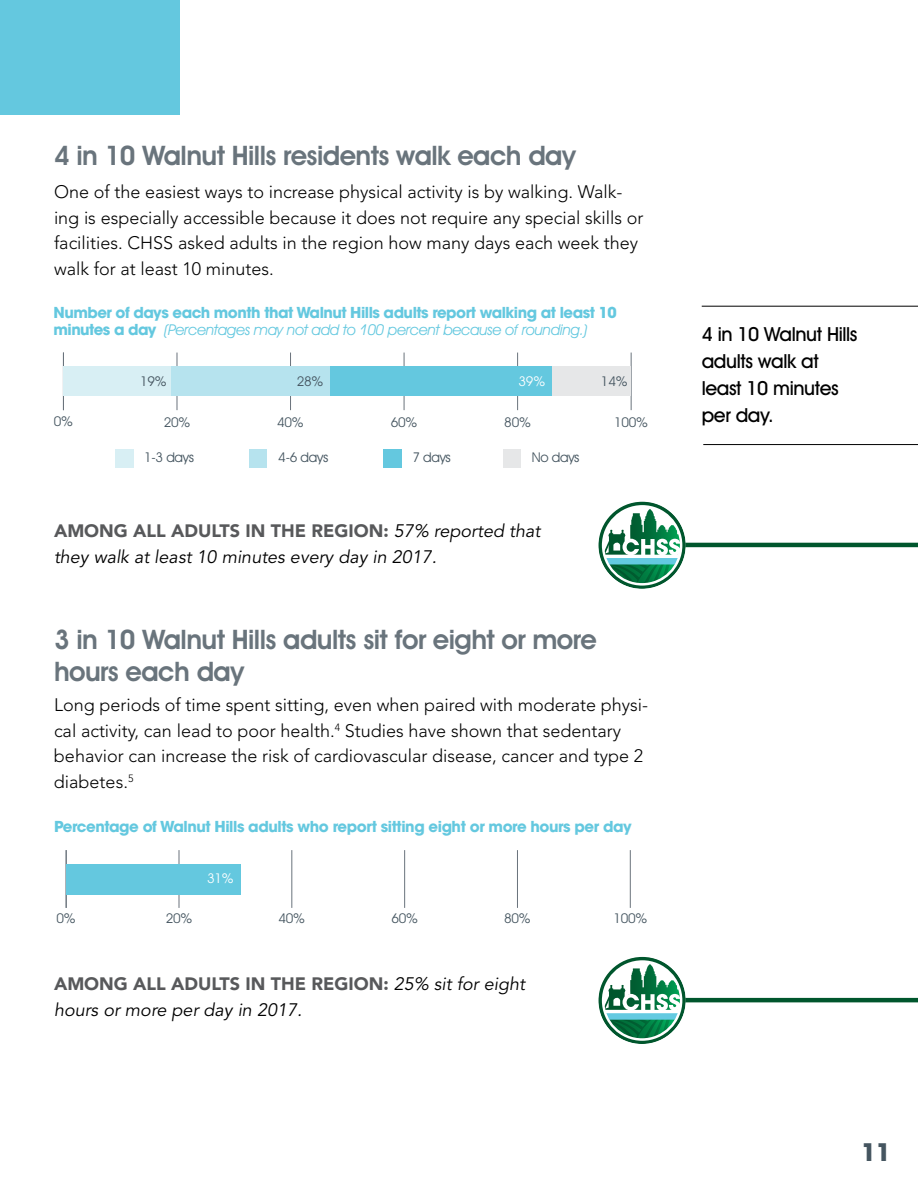
<style>
.page{position:relative;width:918px;height:1188px;background:#fff}
.page>*{position:absolute;margin:0;border:0;box-sizing:border-box;transform-origin:0 0}
.t1{font:600 27px/31.5px "Avant Garde IT Cby BT";letter-spacing:-.02em;color:#69747c}
.t2{font:700 24px "ITC Avant Garde Std";color:#455560}
.t3{font:500 19.5px/27px "Avant Garde IT Cby BT";letter-spacing:-.02em;color:#000}
.t4{font:300 18px/25.5px "Avenir LT Std";color:#000}
.t5{font:900 18px "Avenir";color:#58595b}
.t6{font:italic 18px "Avenir LT Std";color:#000}
.t7{font:700 15px "ITC Avant Garde Std";letter-spacing:-.035em;color:#64c8df}
.t8{font:italic 15px "Avant Garde IT Cby BT";letter-spacing:-.02em;color:#64c8df}
.t9{font:13.5px "Avant Garde IT Cby BT";letter-spacing:-.02em;color:#455560}
.t10{font:13.5px "Avant Garde IT Cby BT";color:#fff}
.s1{font-family:"ITC Avant Garde Std";font-weight:700;font-style:normal}
.s2{font-family:"Avenir LT Std";font-weight:400;font-style:italic;color:#000}
</style>
<div class="page">
<div style="left:0;top:0;width:180px;height:115px;background:#64c8df"></div>
<div style="left:116px;top:449px;width:18px;height:18px;background:#d8eff4"></div>
<div style="left:249px;top:449px;width:18px;height:18px;background:#b6e3ee"></div>
<div style="left:383px;top:449px;width:18px;height:18px;background:#64c8df"></div>
<div style="left:503px;top:449px;width:18px;height:18px;background:#e6e7e8"></div>
<hr style="left:177px;top:353px;width:1px;height:57px;background:#6a737c">
<hr style="left:290px;top:353px;width:1px;height:57px;background:#6a737c">
<hr style="left:404px;top:353px;width:1px;height:57px;background:#6a737c">
<hr style="left:517px;top:353px;width:1px;height:57px;background:#6a737c">
<hr style="left:631px;top:353px;width:1px;height:57px;background:#6a737c">
<hr style="left:63px;top:353px;width:1px;height:57px;background:#6a737c">
<div style="left:552px;top:366px;width:79px;height:30px;background:#e6e7e8"></div>
<div style="left:330px;top:366px;width:222px;height:30px;background:#64c8df"></div>
<div style="left:171px;top:366px;width:159px;height:30px;background:#b6e3ee"></div>
<div style="left:63px;top:366px;width:108px;height:30px;background:#d8eff4"></div>
<hr style="left:179px;top:850px;width:1px;height:58px;background:#6a737c">
<hr style="left:292px;top:850px;width:1px;height:58px;background:#6a737c">
<hr style="left:404px;top:850px;width:1px;height:58px;background:#6a737c">
<hr style="left:517px;top:850px;width:1px;height:58px;background:#6a737c">
<hr style="left:630px;top:850px;width:1px;height:58px;background:#6a737c">
<hr style="left:66px;top:850px;width:1px;height:58px;background:#6a737c">
<div style="left:66px;top:864px;width:175px;height:30px;background:#64c8df"></div>
<hr style="left:650px;top:998px;width:268px;height:4px;background:#00562d">
<svg style="left:599px;top:957px;width:87px;height:87px"></svg>
<hr style="left:650px;top:543px;width:268px;height:4px;background:#00562d">
<svg style="left:599px;top:502px;width:87px;height:87px"></svg>
<hr style="left:702px;top:306px;width:216px;height:1px;background:#000">
<hr style="left:703px;top:444px;width:215px;height:1px;background:#000">
<h1 class="t1" style="left:54px;top:139px;width:523px">4 in 10 Walnut Hills residents walk each day</h1>
<p class="t4" style="left:54px;top:179px;width:591px">One of the easiest ways to increase physical activity is by walking. Walk&shy;ing is especially accessible because it does not require any special skills or facilities. CHSS asked adults in the region how many days each week they walk for at least 10 minutes.</p>
<p class="t7" style="left:54px;top:303px;width:565px">Number of days each month that Walnut Hills adults report walking at least 10</p>
<p class="t8" style="left:54px;top:321px;width:536px"><span class="s1">minutes a day</span> (Percentages may not add to 100 percent because of rounding.)</p>
<p class="t9" style="left:140px;top:373px;width:28px">19%</p>
<p class="t9" style="left:297px;top:373px;width:28px">28%</p>
<p class="t10" style="left:519px;top:373px;width:28px">39%</p>
<p class="t9" style="left:601px;top:373px;width:28px">14%</p>
<p class="t9" style="left:54px;top:413px;width:21px">0%</p>
<p class="t9" style="left:164px;top:414px;width:28px">20%</p>
<p class="t9" style="left:277px;top:414px;width:28px">40%</p>
<p class="t9" style="left:391px;top:414px;width:28px">60%</p>
<p class="t9" style="left:504px;top:414px;width:28px">80%</p>
<p class="t9" style="left:614px;top:414px;width:35px">100%</p>
<p class="t9" style="left:144px;top:449px;width:52px">1-3 days</p>
<p class="t9" style="left:278px;top:449px;width:52px">4-6 days</p>
<p class="t9" style="left:412px;top:449px;width:40px">7 days</p>
<p class="t9" style="left:532px;top:449px;width:49px">No days</p>
<p class="t5" style="left:54px;top:516px;width:488px">AMONG ALL ADULTS IN THE REGION: <span class="s2">57% reported that</span></p>
<p class="t6" style="left:54px;top:546px;width:384px">they walk at least 10 minutes every day in 2017.</p>
<h1 class="t1" style="left:54px;top:624px;width:544px">3 in 10 Walnut Hills adults sit for eight or more hours each day</h1>
<p class="t4" style="left:54px;top:692px;width:596px">Long periods of time spent sitting, even when paired with moderate physi&shy;cal activity, can lead to poor health.<sup>4</sup> Studies have shown that sedentary behavior can increase the risk of cardiovascular disease, cancer and type 2 diabetes.<sup>5</sup></p>
<p class="t7" style="left:54px;top:817px;width:579px">Percentage of Walnut Hills adults who report sitting eight or more hours per day</p>
<p class="t10" style="left:207px;top:870px;width:28px">31%</p>
<p class="t9" style="left:57px;top:910px;width:21px">0%</p>
<p class="t9" style="left:166px;top:910px;width:28px">20%</p>
<p class="t9" style="left:279px;top:910px;width:28px">40%</p>
<p class="t9" style="left:391px;top:910px;width:28px">60%</p>
<p class="t9" style="left:504px;top:910px;width:28px">80%</p>
<p class="t9" style="left:613px;top:910px;width:35px">100%</p>
<p class="t5" style="left:54px;top:968px;width:473px">AMONG ALL ADULTS IN THE REGION: <span class="s2">25% sit for eight</span></p>
<p class="t6" style="left:54px;top:999px;width:250px">hours or more per day in 2017.</p>
<p class="t3" style="left:702px;top:320px;width:157px">4 in 10 Walnut Hills adults walk at least 10 minutes per day.</p>
<h2 class="t2" style="left:861px;top:1137px;width:31px">11</h2>
</div>
